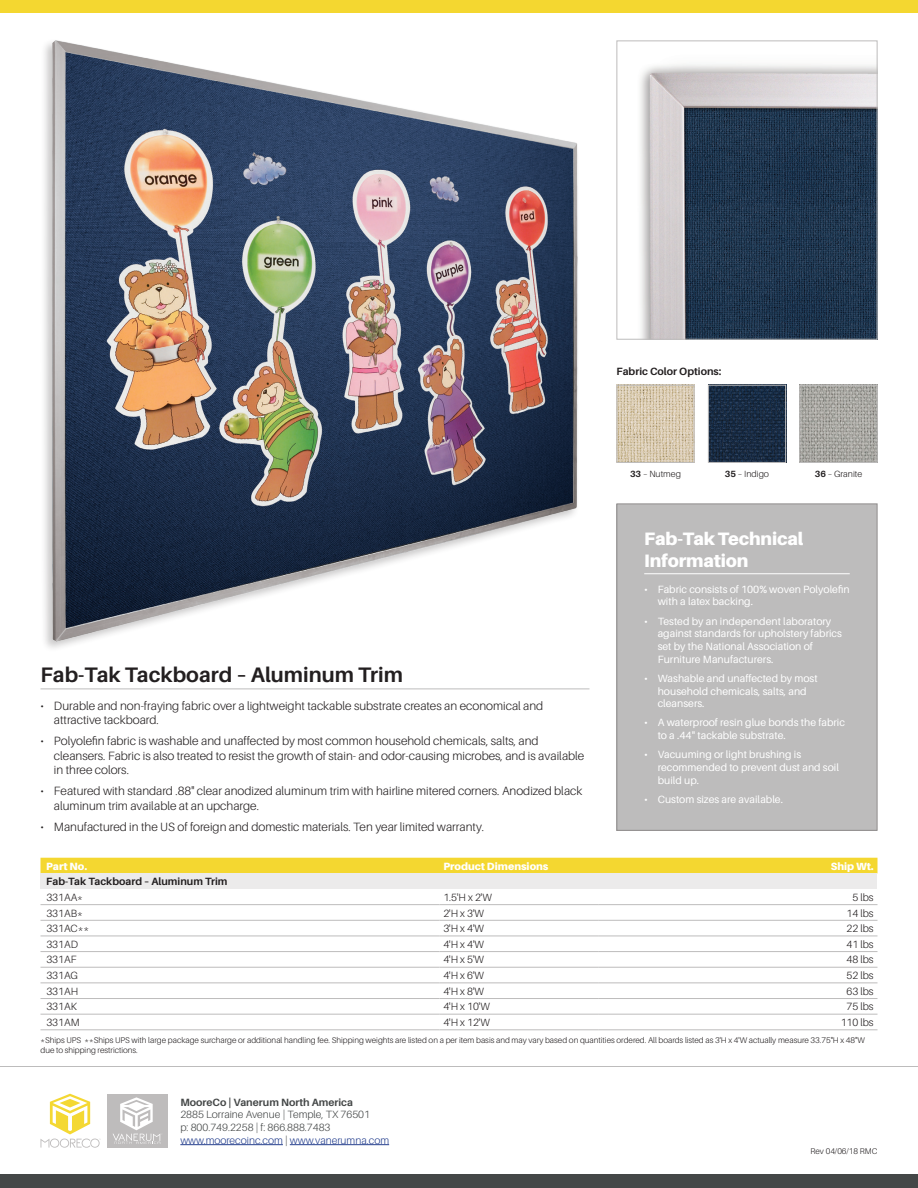
<style>
.page{position:relative;width:918px;height:1188px;background:#fff}
.page>*{position:absolute;margin:0;border:0;box-sizing:border-box;transform-origin:0 0}
.Copy_-_Item_Name_Hea{font:700 21px "Aileron";color:#231f20}
.Tech_Specs_Header{font:900 18px/21.6px "Aileron";letter-spacing:-.01em;color:#fff}
.t1{font:300 12px/14.4px "Aileron";color:#231f20}
.t2{font:10.5px/12.6px "Aileron";color:#fff}
.Table_Body_Left{font:300 10.5px "Aileron";color:#231f20}
.t3{font:300 10.5px/12.6px "Aileron";color:#444747}
.Table_Body_Right{font:300 10.5px "Aileron";color:#231f20}
.Table_Header{font:900 10.5px "Aileron";color:#fff}
.Table_Subheader{font:700 10.5px "Aileron";color:#231f20}
.t4{font:700 10.5px "Aileron";color:#444747}
.Swatch_Header{font:700 10.5px "Aileron";color:#231f20}
.Swatch_Label{font:300 9px "Aileron";color:#231f20}
.Disclaimer{font:300 8.25px/9.9px "Aileron";color:#231f20}
.s1{font-weight:700}
.s2{color:#253f8e}
</style>
<div class="page">
<div style="left:0;top:1174px;width:918px;height:14px;background:#444747"></div>
<div style="left:0;top:0;width:918px;height:14px;background:#f4d730"></div>
<hr style="left:0;top:1066px;width:918px;height:1px;background:#bdbcbc">
<hr style="left:180px;top:1144px;width:103px;height:1px;background:#253f8e">
<hr style="left:290px;top:1144px;width:99px;height:1px;background:#253f8e">
<div style="left:107px;top:1094px;width:61px;height:54px;background:#bebcbc"></div>
<svg style="left:41px;top:1094px;width:60px;height:54px"></svg>
<svg style="left:113px;top:1097px;width:48px;height:47px"></svg>
<hr style="left:40px;top:689px;width:549px;height:1px;background:#bdbcbc">
<img style="left:618px;top:387px;width:75px;height:74px">
<div style="left:616px;top:385px;width:79px;height:78px;border:1px solid #bdbcbc"></div>
<img style="left:710px;top:387px;width:74px;height:74px">
<div style="left:708px;top:385px;width:78px;height:78px;border:1px solid #bdbcbc"></div>
<img style="left:802px;top:387px;width:74px;height:74px">
<div style="left:800px;top:385px;width:78px;height:78px;border:1px solid #bdbcbc"></div>
<div style="left:617px;top:504px;width:260px;height:326px;background:#bdbcbc"></div>
<hr style="left:644px;top:573px;width:206px;height:1px;background:#fff">
<div style="left:616px;top:504px;width:261px;height:327px;border:1px solid #8f8c8c"></div>
<div style="left:40px;top:858px;width:838px;height:15px;background:#f4d730"></div>
<div style="left:40px;top:873px;width:838px;height:16px;background:#ecebeb"></div>
<hr style="left:599px;top:904px;width:278px;height:1px;background:#bdbcbc">
<hr style="left:599px;top:920px;width:278px;height:1px;background:#bdbcbc">
<hr style="left:599px;top:936px;width:278px;height:1px;background:#bdbcbc">
<hr style="left:599px;top:951px;width:278px;height:1px;background:#bdbcbc">
<hr style="left:599px;top:967px;width:278px;height:1px;background:#bdbcbc">
<hr style="left:599px;top:983px;width:278px;height:1px;background:#bdbcbc">
<hr style="left:599px;top:998px;width:278px;height:1px;background:#bdbcbc">
<hr style="left:599px;top:1014px;width:278px;height:1px;background:#bdbcbc">
<hr style="left:599px;top:1030px;width:278px;height:1px;background:#bdbcbc">
<hr style="left:40px;top:904px;width:400px;height:1px;background:#bdbcbc">
<hr style="left:40px;top:920px;width:400px;height:1px;background:#bdbcbc">
<hr style="left:40px;top:936px;width:400px;height:1px;background:#bdbcbc">
<hr style="left:40px;top:951px;width:400px;height:1px;background:#bdbcbc">
<hr style="left:40px;top:967px;width:400px;height:1px;background:#bdbcbc">
<hr style="left:40px;top:983px;width:400px;height:1px;background:#bdbcbc">
<hr style="left:40px;top:998px;width:400px;height:1px;background:#bdbcbc">
<hr style="left:40px;top:1014px;width:400px;height:1px;background:#bdbcbc">
<hr style="left:40px;top:1030px;width:400px;height:1px;background:#bdbcbc">
<hr style="left:440px;top:920px;width:159px;height:1px;background:#bdbcbc">
<hr style="left:440px;top:936px;width:159px;height:1px;background:#bdbcbc">
<hr style="left:440px;top:951px;width:159px;height:1px;background:#bdbcbc">
<hr style="left:440px;top:967px;width:159px;height:1px;background:#bdbcbc">
<hr style="left:440px;top:983px;width:159px;height:1px;background:#bdbcbc">
<hr style="left:440px;top:998px;width:159px;height:1px;background:#bdbcbc">
<hr style="left:440px;top:1014px;width:159px;height:1px;background:#bdbcbc">
<hr style="left:440px;top:1030px;width:159px;height:1px;background:#bdbcbc">
<hr style="left:440px;top:904px;width:159px;height:1px;background:#bdbcbc">
<div style="left:40px;top:38px;width:541px;height:615px;background:#231f20;opacity:.25"></div>
<img style="left:48px;top:40px;width:533px;height:601px">
<img style="left:640px;top:64px;width:236px;height:274px">
<div style="left:616px;top:40px;width:262px;height:300px;border:1px solid #bdbcbc"></div>
<p class="Swatch_Header" style="left:616px;top:365px;width:106px">Fabric Color Options:</p>
<p class="Copy_-_Item_Name_Hea" style="left:40px;top:663px;width:364px">Fab-Tak Tackboard – Aluminum Trim</p>
<p class="t1" style="left:54px;top:698px;width:491px;text-indent:-14px">• Durable and non-fraying fabric over a lightweight tackable substrate creates an economical and attractive tackboard.</p>
<p class="t1" style="left:54px;top:734px;width:532px;text-indent:-14px">• Polyolefin fabric is washable and unaffected by most common household chemicals, salts, and cleansers. Fabric is also treated to resist the growth of stain- and odor-causing microbes, and is available in three colors.</p>
<p class="t1" style="left:54px;top:784px;width:530px;text-indent:-14px">• Featured with standard .88" clear anodized aluminum trim with hairline mitered corners. Anodized black aluminum trim available at an upcharge.</p>
<p class="t1" style="left:40px;top:819px;width:445px">• Manufactured in the US of foreign and domestic materials. Ten year limited warranty.</p>
<p class="Swatch_Label" style="left:630px;top:468px;width:52px"><span class="s1">33</span> – Nutmeg</p>
<p class="Swatch_Label" style="left:725px;top:468px;width:46px"><span class="s1">35</span> – Indigo</p>
<p class="Swatch_Label" style="left:815px;top:468px;width:49px"><span class="s1">36</span> – Granite</p>
<p class="Tech_Specs_Header" style="left:644px;top:528px;width:161px">Fab-Tak Technical<br>Information</p>
<p class="t2" style="left:658px;top:583px;width:193px;text-indent:-14px">• Fabric consists of 100% woven Polyolefin with a latex backing.</p>
<p class="t2" style="left:658px;top:615px;width:186px;text-indent:-14px">• Tested by an independent laboratory against standards for upholstery fabrics set by the National Association of Furniture Manufacturers.</p>
<p class="t2" style="left:658px;top:672px;width:162px;text-indent:-14px">• Washable and unaffected by most household chemicals, salts, and cleansers.</p>
<p class="t2" style="left:658px;top:717px;width:189px;text-indent:-14px">• A waterproof resin glue bonds the fabric to a .44" tackable substrate.</p>
<p class="t2" style="left:658px;top:749px;width:183px;text-indent:-14px">• Vacuuming or light brushing is recommended to prevent dust and soil build up.</p>
<p class="t2" style="left:644px;top:793px;width:140px">• Custom sizes are available.</p>
<p class="Table_Header" style="left:46px;top:860px;width:43px">Part No.</p>
<p class="Table_Header" style="left:443px;top:860px;width:107px">Product Dimensions</p>
<p class="Table_Header" style="left:831px;top:860px;width:44px">Ship Wt.</p>
<p class="Table_Subheader" style="left:46px;top:876px;width:183px">Fab-Tak Tackboard – Aluminum Trim</p>
<p class="Table_Body_Left" style="left:46px;top:891px;width:38px">331AA*</p>
<p class="Table_Body_Left" style="left:443px;top:891px;width:50px">1.5'H x 2'W</p>
<p class="Table_Body_Right" style="left:853px;top:891px;width:23px">5 lbs</p>
<p class="Table_Body_Left" style="left:46px;top:907px;width:38px">331AB*</p>
<p class="Table_Body_Left" style="left:443px;top:907px;width:42px">2'H x 3'W</p>
<p class="Table_Body_Right" style="left:847px;top:907px;width:29px">14 lbs</p>
<p class="Table_Body_Left" style="left:46px;top:923px;width:44px">331AC**</p>
<p class="Table_Body_Left" style="left:443px;top:923px;width:42px">3'H x 4'W</p>
<p class="Table_Body_Right" style="left:847px;top:923px;width:29px">22 lbs</p>
<p class="Table_Body_Left" style="left:46px;top:938px;width:33px">331AD</p>
<p class="Table_Body_Left" style="left:443px;top:938px;width:42px">4'H x 4'W</p>
<p class="Table_Body_Right" style="left:847px;top:938px;width:29px">41 lbs</p>
<p class="Table_Body_Left" style="left:46px;top:954px;width:32px">331AF</p>
<p class="Table_Body_Left" style="left:443px;top:954px;width:42px">4'H x 5'W</p>
<p class="Table_Body_Right" style="left:847px;top:954px;width:29px">48 lbs</p>
<p class="Table_Body_Left" style="left:46px;top:970px;width:33px">331AG</p>
<p class="Table_Body_Left" style="left:443px;top:970px;width:42px">4'H x 6'W</p>
<p class="Table_Body_Right" style="left:847px;top:970px;width:29px">52 lbs</p>
<p class="Table_Body_Left" style="left:46px;top:985px;width:33px">331AH</p>
<p class="Table_Body_Left" style="left:443px;top:985px;width:42px">4'H x 8'W</p>
<p class="Table_Body_Right" style="left:847px;top:985px;width:29px">63 lbs</p>
<p class="Table_Body_Left" style="left:46px;top:1001px;width:32px">331AK</p>
<p class="Table_Body_Left" style="left:443px;top:1001px;width:48px">4'H x 10'W</p>
<p class="Table_Body_Right" style="left:847px;top:1001px;width:29px">75 lbs</p>
<p class="Table_Body_Left" style="left:46px;top:1017px;width:35px">331AM</p>
<p class="Table_Body_Left" style="left:443px;top:1017px;width:48px">4'H x 12'W</p>
<p class="Table_Body_Right" style="left:841px;top:1017px;width:34px">110 lbs</p>
<p class="Disclaimer" style="left:40px;top:1035px;width:826px">*Ships UPS **Ships UPS with large package surcharge or additional handling fee. Shipping weights are listed on a per item basis and may vary based on quantities ordered. All boards listed as 3'H x 4'W actually measure 33.75"H x 48"W due to shipping restrictions.</p>
<p class="t4" style="left:180px;top:1096px;width:174px">MooreCo | Vanerum North America</p>
<p class="t3" style="left:180px;top:1109px;width:210px">2885 Lorraine Avenue | Temple, TX 76501<br>p: 800.749.2258 | f: 866.888.7483 <span class="s2">www.moorecoinc.com</span> | <span class="s2">www.vanerumna.com</span></p>
<p class="Disclaimer" style="left:811px;top:1146px;width:68px">Rev 04/06/18 RMC</p>
</div>
